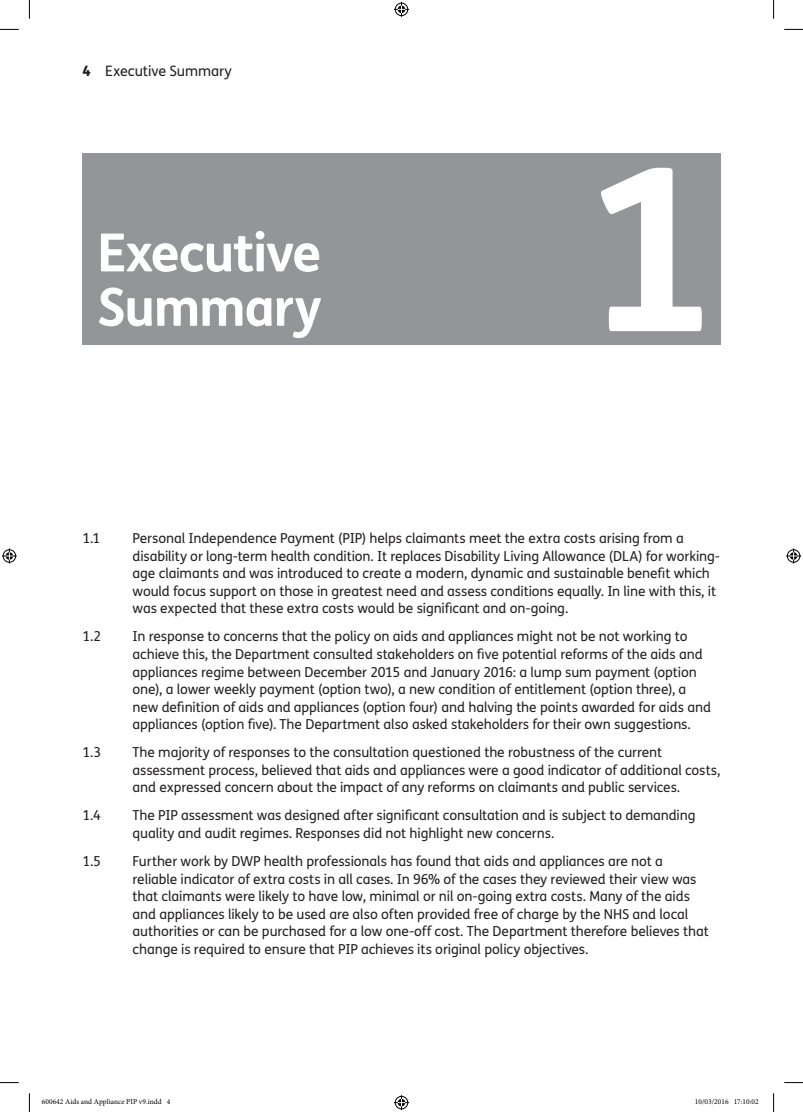
<style>
.page{position:relative;width:803px;height:1112px;background:#fff}
.page>*{position:absolute;margin:0;border:0;box-sizing:border-box;transform-origin:0 0}
.t1{font:700 226.75px "FS Me";color:#fff}
.t2{font:700 52.5px/54.4px "FS Me";letter-spacing:-.025em;color:#fff}
.t3{font:14.38px "FS Me";letter-spacing:-.01em;color:#231f20}
.t4{font:13.75px/17.5px "FS Me";letter-spacing:-.01em;color:#231f20}
.t5{font:7.5px "Minion Pro";color:#000}
.s1{font-weight:800}
</style>
<div class="page">
<div style="left:83px;top:153px;width:638px;height:192px;background:#939598"></div>
<svg style="left:0;top:29px;width:19px;height:1px"></svg>
<svg style="left:784px;top:29px;width:19px;height:1px"></svg>
<svg style="left:0;top:1082px;width:19px;height:1px"></svg>
<svg style="left:784px;top:1082px;width:19px;height:1px"></svg>
<svg style="left:29px;top:0;width:1px;height:19px"></svg>
<svg style="left:29px;top:1093px;width:1px;height:18px"></svg>
<svg style="left:773px;top:0;width:1px;height:19px"></svg>
<svg style="left:773px;top:1093px;width:1px;height:18px"></svg>
<svg style="left:394px;top:2px;width:15px;height:15px"></svg>
<svg style="left:394px;top:1095px;width:15px;height:14px"></svg>
<svg style="left:2px;top:548px;width:15px;height:15px"></svg>
<svg style="left:786px;top:548px;width:15px;height:15px"></svg>
<p class="t3" style="left:83px;top:61px;width:151px"><span class="s1">4</span> Executive Summary</p>
<h2 class="t2" style="left:97px;top:223px;width:226px">Executive<br>Summary</h2>
<h1 class="t1" style="left:586px;top:75px;width:135px">1</h1>
<p class="t4" style="left:83px;top:529px;width:19px">1.1</p>
<p class="t4" style="left:133px;top:529px;width:589px">Personal Independence Payment (PIP) helps claimants meet the extra costs arising from a disability or long-term health condition. It replaces Disability Living Allowance (DLA) for working&shy;age claimants and was introduced to create a modern, dynamic and sustainable benefit which would focus support on those in greatest need and assess conditions equally. In line with this, it was expected that these extra costs would be significant and on-going.</p>
<p class="t4" style="left:83px;top:627px;width:20px">1.2</p>
<p class="t4" style="left:133px;top:627px;width:580px">In response to concerns that the policy on aids and appliances might not be not working to achieve this, the Department consulted stakeholders on five potential reforms of the aids and appliances regime between December 2015 and January 2016: a lump sum payment (option one), a lower weekly payment (option two), a new condition of entitlement (option three), a new definition of aids and appliances (option four) and halving the points awarded for aids and appliances (option five). The Department also asked stakeholders for their own suggestions.</p>
<p class="t4" style="left:83px;top:743px;width:20px">1.3</p>
<p class="t4" style="left:133px;top:743px;width:589px">The majority of responses to the consultation questioned the robustness of the current assessment process, believed that aids and appliances were a good indicator of additional costs, and expressed concern about the impact of any reforms on claimants and public services.</p>
<p class="t4" style="left:83px;top:806px;width:20px">1.4</p>
<p class="t4" style="left:133px;top:806px;width:564px">The PIP assessment was designed after significant consultation and is subject to demanding quality and audit regimes. Responses did not highlight new concerns.</p>
<p class="t4" style="left:83px;top:852px;width:20px">1.5</p>
<p class="t4" style="left:133px;top:852px;width:578px">Further work by DWP health professionals has found that aids and appliances are not a reliable indicator of extra costs in all cases. In 96% of the cases they reviewed their view was that claimants were likely to have low, minimal or nil on-going extra costs. Many of the aids and appliances likely to be used are also often provided free of charge by the NHS and local authorities or can be purchased for a low one-off cost. The Department therefore believes that change is required to ensure that PIP achieves its original policy objectives.</p>
<p class="t5" style="left:42px;top:1096px;width:130px">600642 Aids and Appliance PIP v9.indd 4</p>
<p class="t5" style="left:695px;top:1096px;width:65px">10/03/2016 17:10:02</p>
</div>
